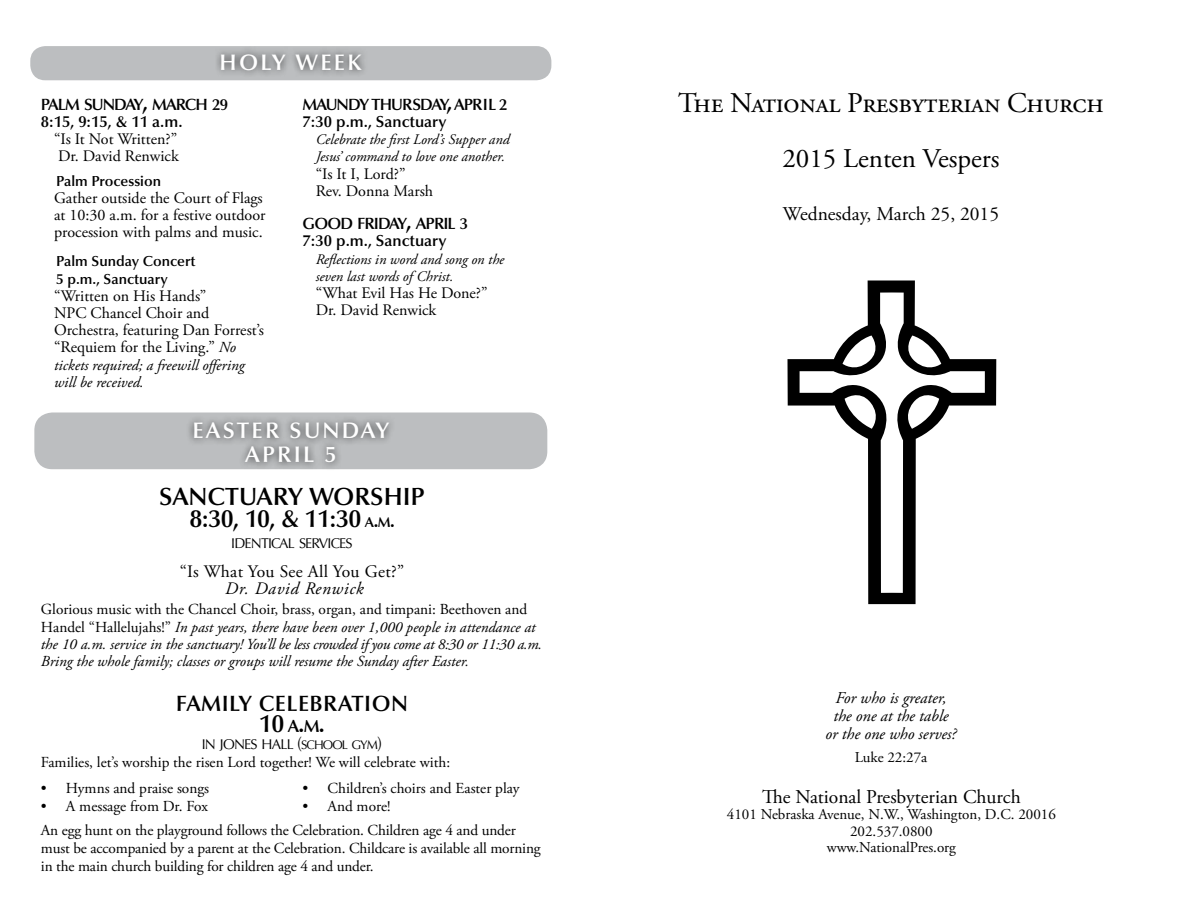
<style>
.page{position:relative;width:1188px;height:918px;background:#fff}
.page>*{position:absolute;margin:0;border:0;box-sizing:border-box;transform-origin:0 0}
.t1{font:28.5px "Adobe Garamond Pro";letter-spacing:-.01em;color:#000}
.t2{font:27px "Adobe Garamond Pro";color:#000}
.t3{font:600 25.05px/21.8px "Optima LT Std";color:#000;text-align:center}
.t4{font:600 22.5px/24px "Optima LT Std";letter-spacing:.1em;color:#fff;text-align:center}
.t5{font:600 22.2px "Optima LT Std";letter-spacing:.02em;color:#000}
.t6{font:19.5px "Adobe Garamond Pro";color:#000}
.t7{font:17.55px "Adobe Garamond Pro";letter-spacing:.01em;color:#000}
.t8{font:italic 17.55px "Adobe Garamond Pro";letter-spacing:.04em;color:#000}
.t9{font:italic 16.5px/18px "Adobe Garamond Pro";color:#000;text-align:center}
.t10{font:600 16.35px "Optima LT Std";letter-spacing:-.055em;color:#000}
.t11{font:16.05px/17.2px "Adobe Garamond Pro";letter-spacing:-.005em;color:#000}
.t12{font:600 16.05px "Optima LT Std";color:#000}
.t13{font:15.3px/18px "Adobe Garamond Pro";letter-spacing:-.01em;color:#000}
.t14{font:italic 15.3px/17.2px "Adobe Garamond Pro";color:#000}
.t15{font:15px/16.5px "Adobe Garamond Pro";color:#000;text-align:center}
.t16{font:italic 14.55px/17.2px "Adobe Garamond Pro";color:#000}
.t17{font:600 14.55px/17.2px "Optima LT Std";color:#000}
.t18{font:14.1px "Optima LT Std";letter-spacing:-.055em;color:#000}
.s1{font-size:23.4px}
.s2{font-size:16.05px}
.s3{font-style:italic;font-size:15.3px}
.s4{font-size:14.1px}
.s5{font-size:20.25px}
.s6{font-style:italic}
.s7{font-size:17.55px}
.s8{font-style:inherit}
.s9{font-size:17.85px}
.s10{font-size:12.45px}
</style>
<div class="page">
<svg style="left:787px;top:281px;width:209px;height:323px"></svg>
<div style="left:30px;top:46px;width:521px;height:34px;background:#bcbec0;border-radius:15px"></div>
<div style="left:214px;top:46px;width:154px;height:32px;background:#000;opacity:.75"></div>
<div style="left:34px;top:412px;width:513px;height:57px;background:#bcbec0;border-radius:18px"></div>
<div style="left:186px;top:415px;width:211px;height:56px;background:#000;opacity:.75"></div>
<h3 class="t4" style="left:220px;top:50px;width:144px">HOLY WEEK</h3>
<p class="t10" style="left:41px;top:95px;width:189px">PALM SUNDAY<span class="s1">,</span> MARCH <span class="s2">29</span></p>
<p class="t12" style="left:41px;top:112px;width:143px">8:15, 9:15, &amp; 11 a.m.</p>
<p class="t11" style="left:54px;top:131px;width:126px">“Is It Not Written?”<br>Dr. David Renwick</p>
<p class="t17" style="left:56px;top:172px;width:106px">Palm Procession</p>
<p class="t11" style="left:54px;top:190px;width:213px">Gather outside the Court of Flags at 10:30 a.m. for a festive outdoor procession with palms and music.</p>
<p class="t17" style="left:56px;top:253px;width:141px">Palm Sunday Concert<br>5 p.m., Sanctuary</p>
<p class="t11" style="left:54px;top:288px;width:212px">“Written on His Hands”<br>NPC Chancel Choir and<br>Orchestra, featuring Dan Forrest’s “Requiem for the Living.” <span class="s3">No</span></p>
<p class="t14" style="left:54px;top:357px;width:192px">tickets required; a freewill offering will be received.</p>
<p class="t10" style="left:303px;top:95px;width:206px">MAUNDY THURSDAY<span class="s1">,</span> APRIL <span class="s2">2</span></p>
<p class="t12" style="left:303px;top:112px;width:145px">7:30 p.m., Sanctuary</p>
<p class="t16" style="left:316px;top:131px;width:195px">Celebrate the first Lord’s Supper and<br>Jesus’ command to love one another.</p>
<p class="t11" style="left:316px;top:165px;width:119px">“Is It I, Lord?”<br>Rev. Donna Marsh</p>
<p class="t10" style="left:303px;top:214px;width:167px">GOOD FRIDAY<span class="s1">,</span> APRIL <span class="s2">3</span></p>
<p class="t12" style="left:303px;top:232px;width:145px">7:30 p.m., Sanctuary</p>
<p class="t16" style="left:316px;top:251px;width:190px">Reflections in word and song on the seven last words of Christ.</p>
<p class="t11" style="left:316px;top:285px;width:173px">“What Evil Has He Done?”<br>Dr. David Renwick</p>
<h3 class="t4" style="left:192px;top:419px;width:198px">EASTER SUNDAY<br>APRIL 5</h3>
<h3 class="t3" style="left:159px;top:486px;width:267px">SANCTUARY WORSHIP<br>8:30, 10, &amp; 11:30 <span class="s4">A</span><span class="s5">.</span><span class="s4">M</span><span class="s5">.</span></h3>
<p class="t18" style="left:231px;top:536px;width:123px">IDENTICAL SERVICES</p>
<p class="t7" style="left:180px;top:561px;width:226px">“Is What You See All You Get?”</p>
<p class="t8" style="left:225px;top:577px;width:140px">Dr. David Renwick</p>
<p class="t13" style="left:41px;top:601px;width:496px">Glorious music with the Chancel Choir, brass, organ, and timpani: Beethoven and<br>Handel “Hallelujahs!” <span class="s6">In past years, there have been over 1,000 people in attendance at</span></p>
<p class="t14" style="left:41px;top:636px;width:503px;line-height:16.6px">the 10 a.m. service in the sanctuary! You’ll be less crowded if you come at 8:30 or 11:30 a.m.<br>Bring the whole family; classes or groups will resume the Sunday after Easter.</p>
<h3 class="t5" style="left:176px;top:690px;width:233px">FAMILY CELEBRATION</h3>
<h3 class="t3" style="left:259px;top:713px;width:68px">10 <span class="s7">A</span><span class="s8">.</span><span class="s7">M</span><span class="s8">.</span></h3>
<p class="t18" style="left:202px;top:736px;width:182px">IN JONES HALL <span class="s9">(</span><span class="s10">SCHOOL GYM</span><span class="s9">)</span></p>
<p class="t13" style="left:41px;top:754px;width:411px">Families, let’s worship the risen Lord together! We will celebrate with:</p>
<p class="t13" style="left:41px;top:779px;width:170px">• Hymns and praise songs</p>
<p class="t13" style="left:41px;top:797px;width:169px">• A message from Dr. Fox</p>
<p class="t13" style="left:302px;top:779px;width:219px">• Children’s choirs and Easter play</p>
<p class="t13" style="left:41px;top:794px;width:476px;line-height:24px;text-indent:262px">• And more!<br>An egg hunt on the playground follows the Celebration. Children age 4 and under</p>
<p class="t13" style="left:41px;top:839px;width:501px">must be accompanied by a parent at the Celebration. Childcare is available all morning in the main church building for children age 4 and under.</p>
<h1 class="t1" style="left:678px;top:86px;width:427px">The National Presbyterian Church</h1>
<h2 class="t2" style="left:782px;top:142px;width:219px">2015 Lenten Vespers</h2>
<p class="t6" style="left:783px;top:202px;width:218px">Wednesday, March 25, 2015</p>
<p class="t9" style="left:826px;top:689px;width:132px">For who is greater, the one at the table or the one who serves?</p>
<p class="t15" style="left:855px;top:750px;width:74px">Luke 22:27a</p>
<p class="t6" style="left:762px;top:785px;width:260px">The National Presbyterian Church</p>
<p class="t15" style="left:727px;top:807px;width:330px">4101 Nebraska Avenue, N.W., Washington, D.C. 20016<br>202.537.0800<br>www.NationalPres.org</p>
</div>
